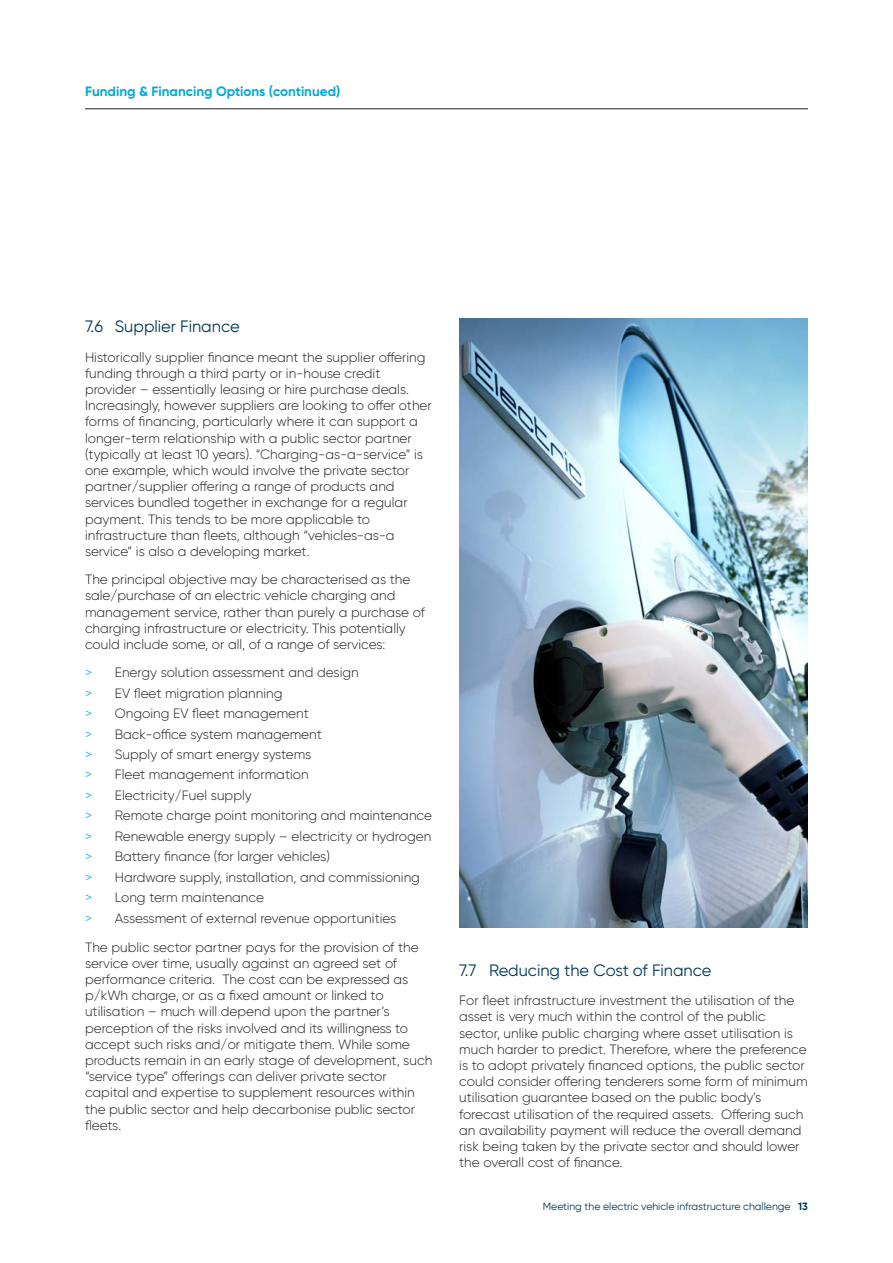
<style>
.page{position:relative;width:893px;height:1263px;background:#fff}
.page>*{position:absolute;margin:0;border:0;box-sizing:border-box;transform-origin:0 0}
.t1{font:16.5px "Gilroy";color:#00395c}
.t2{font:300 13.5px/16.2px "Gilroy";color:#231f20}
.t3{font:700 13.5px "Gilroy";color:#00a9d8}
.t4{font:10.5px "Gilroy";color:#00395c}
.s1{color:#00a9d8}
.s2{font-weight:700}
</style>
<div class="page">
<hr style="left:85px;top:109px;width:723px;height:1px;background:#231f20">
<img style="left:459px;top:319px;width:349px;height:609px">
<p class="t3" style="left:85px;top:86px;width:257px">Funding &amp; Financing Options (continued)</p>
<p class="t1" style="left:85px;top:321px;width:156px">7.6 Supplier Finance</p>
<p class="t2" style="left:85px;top:350px;width:348px">Historically supplier finance meant the supplier offering funding through a third party or in-house credit provider – essentially leasing or hire purchase deals.<br>Increasingly, however suppliers are looking to offer other forms of financing, particularly where it can support a longer-term relationship with a public sector partner (typically at least 10 years). “Charging-as-a-service” is one example, which would involve the private sector partner/supplier offering a range of products and services bundled together in exchange for a regular payment. This tends to be more applicable to infrastructure than fleets, although “vehicles-as-a service” is also a developing market.</p>
<p class="t2" style="left:85px;top:573px;width:341px">The principal objective may be characterised as the sale/purchase of an electric vehicle charging and management service, rather than purely a purchase of charging infrastructure or electricity. This potentially could include some, or all, of a range of services:</p>
<p class="t2" style="left:85px;top:666px;width:275px"><span class="s1">&gt;</span> Energy solution assessment and design</p>
<p class="t2" style="left:85px;top:686px;width:199px"><span class="s1">&gt;</span> EV fleet migration planning</p>
<p class="t2" style="left:85px;top:707px;width:225px"><span class="s1">&gt;</span> Ongoing EV fleet management</p>
<p class="t2" style="left:85px;top:727px;width:238px"><span class="s1">&gt;</span> Back-office system management</p>
<p class="t2" style="left:85px;top:748px;width:228px"><span class="s1">&gt;</span> Supply of smart energy systems</p>
<p class="t2" style="left:85px;top:768px;width:225px"><span class="s1">&gt;</span> Fleet management information</p>
<p class="t2" style="left:85px;top:788px;width:168px"><span class="s1">&gt;</span> Electricity/Fuel supply</p>
<p class="t2" style="left:85px;top:809px;width:349px"><span class="s1">&gt;</span> Remote charge point monitoring and maintenance</p>
<p class="t2" style="left:85px;top:829px;width:348px"><span class="s1">&gt;</span> Renewable energy supply – electricity or hydrogen</p>
<p class="t2" style="left:85px;top:850px;width:246px"><span class="s1">&gt;</span> Battery finance (for larger vehicles)</p>
<p class="t2" style="left:85px;top:870px;width:336px"><span class="s1">&gt;</span> Hardware supply, installation, and commissioning</p>
<p class="t2" style="left:85px;top:891px;width:181px"><span class="s1">&gt;</span> Long term maintenance</p>
<p class="t2" style="left:85px;top:911px;width:313px"><span class="s1">&gt;</span> Assessment of external revenue opportunities</p>
<p class="t2" style="left:85px;top:940px;width:349px">The public sector partner pays for the provision of the service over time, usually against an agreed set of performance criteria. The cost can be expressed as p/kWh charge, or as a fixed amount or linked to utilisation – much will depend upon the partner’s perception of the risks involved and its willingness to accept such risks and/or mitigate them. While some products remain in an early stage of development, such “service type” offerings can deliver private sector capital and expertise to supplement resources within the public sector and help decarbonise public sector fleets.</p>
<p class="t1" style="left:459px;top:964px;width:254px">7.7 Reducing the Cost of Finance</p>
<p class="t2" style="left:459px;top:994px;width:350px">For fleet infrastructure investment the utilisation of the asset is very much within the control of the public sector, unlike public charging where asset utilisation is much harder to predict. Therefore, where the preference is to adopt privately financed options, the public sector could consider offering tenderers some form of minimum utilisation guarantee based on the public body’s forecast utilisation of the required assets. Offering such an availability payment will reduce the overall demand risk being taken by the private sector and should lower the overall cost of finance.</p>
<p class="t4" style="left:543px;top:1202px;width:267px">Meeting the electric vehicle infrastructure challenge <span class="s2">13</span></p>
</div>
